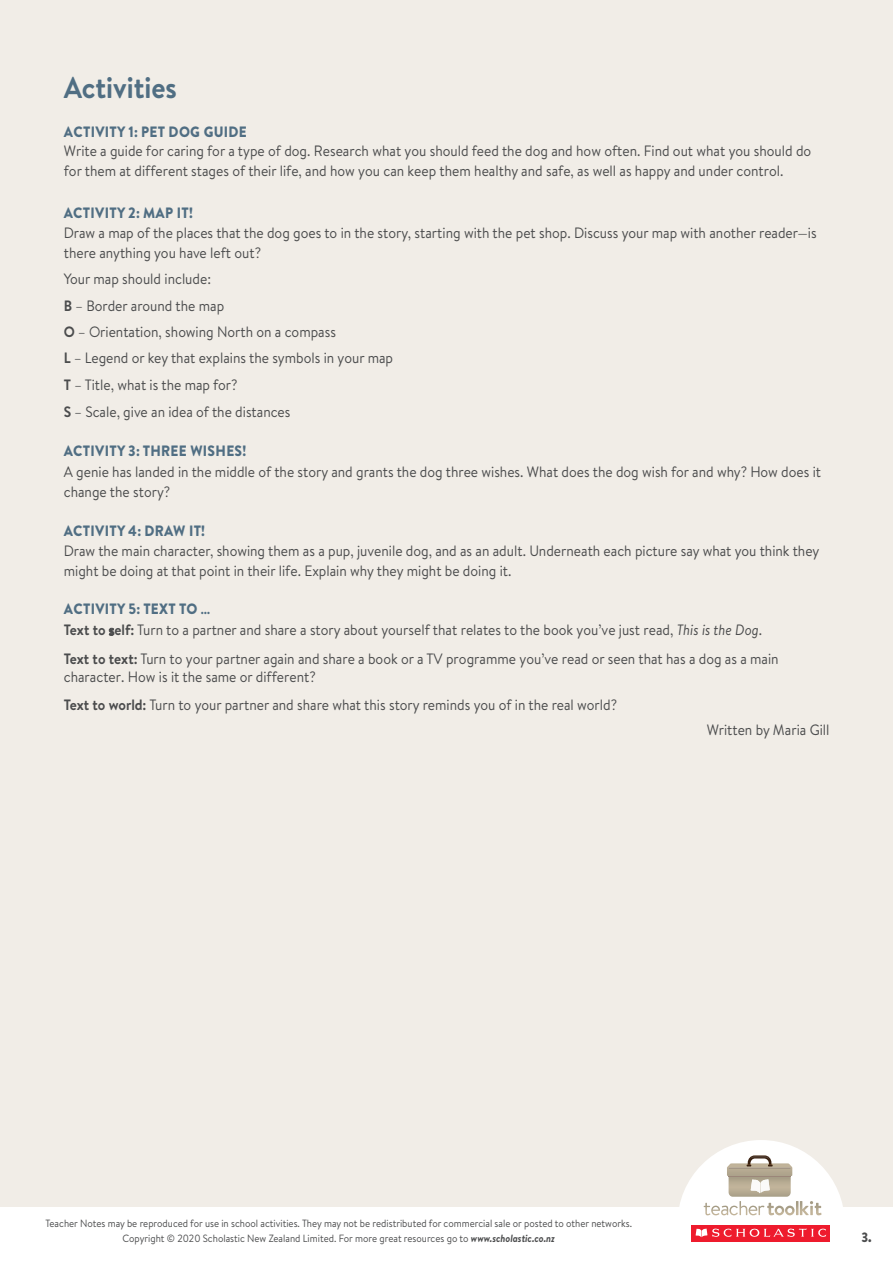
<style>
.page{position:relative;width:893px;height:1263px;background:#f1ede7}
.page>*{position:absolute;margin:0;border:0;box-sizing:border-box;transform-origin:0 0}
.Body{font:700 30px "Brandon Text";color:#506e83;scale:.92 1}
.Body-2{font:15px/20.1px "Brandon Text";color:#4b4c4d;scale:.92 1}
.t1{font:900 13.5px "Brandon Text";color:#4b4c4d;scale:.92 1}
.t2{font:10.5px/15px "Brandon Text";color:#4b4c4d;text-align:center;scale:.92 1}
.s1{font-weight:900;color:#506e83}
.s2{font-weight:700}
.s3{font-style:italic}
.s4{font-weight:700;font-style:italic}
</style>
<div class="page">
<div style="left:0;top:1207px;width:893px;height:56px;background:#fff"></div>
<svg style="left:679px;top:1140px;width:164px;height:102px"></svg>
<p class="Body" style="left:64px;top:66px;width:125px">Activities</p>
<p class="Body-2" style="left:64px;top:121px;width:814px;line-height:19.5px"><span class="s1">ACTIVITY 1: PET DOG GUIDE<br></span>Write a guide for caring for a type of dog. Research what you should feed the dog and how often. Find out what you should do for them at different stages of their life, and how you can keep them healthy and safe, as well as happy and under control.</p>
<p class="Body-2" style="left:64px;top:202px;width:820px"><span class="s1">ACTIVITY 2: MAP IT!<br></span>Draw a map of the places that the dog goes to in the story, starting with the pet shop. Discuss your map with another reader—is there anything you have left out?</p>
<p class="Body-2" style="left:64px;top:266px;width:359px;line-height:26.4px">Your map should include:<br><span class="s2">B</span> – Border around the map<br><span class="s2">O</span> – Orientation, showing North on a compass<br><span class="s2">L</span> – Legend or key that explains the symbols in your map <span class="s2">T</span> – Title, what is the map for?<br><span class="s2">S</span> – Scale, give an idea of the distances</p>
<p class="Body-2" style="left:64px;top:440px;width:825px"><span class="s1">ACTIVITY 3: THREE WISHES!<br></span>A genie has landed in the middle of the story and grants the dog three wishes. What does the dog wish for and why? How does it change the story?</p>
<p class="Body-2" style="left:64px;top:520px;width:823px"><span class="s1">ACTIVITY 4: DRAW IT!<br></span>Draw the main character, showing them as a pup, juvenile dog, and as an adult. Underneath each picture say what you think they might be doing at that point in their life. Explain why they might be doing it.</p>
<p class="Body-2" style="left:64px;top:598px;width:761px;line-height:21px"><span class="s1">ACTIVITY 5: TEXT TO …<br></span><span class="s2">Text to self:</span> Turn to a partner and share a story about yourself that relates to the book you’ve just read, <span class="s3">This is the Dog</span>.</p>
<p class="Body-2" style="left:64px;top:650px;width:779px;line-height:18px"><span class="s2">Text to text:</span> Turn to your partner again and share a book or a TV programme you’ve read or seen that has a dog as a main character. How is it the same or different?</p>
<p class="Body-2" style="left:64px;top:694px;width:603px"><span class="s2">Text to world:</span> Turn to your partner and share what this story reminds you of in the real world?</p>
<p class="Body-2" style="left:707px;top:719px;width:135px">Written by Maria Gill</p>
<p class="t2" style="left:45px;top:1215px;width:639px">Teacher Notes may be reproduced for use in school activities. They may not be redistributed for commercial sale or posted to other networks.<br>Copyright © 2020 Scholastic New Zealand Limited. For more great resources go to <span class="s4">www.scholastic.co.nz</span></p>
<p class="t1" style="left:861px;top:1227px;width:13px">3.</p>
</div>
